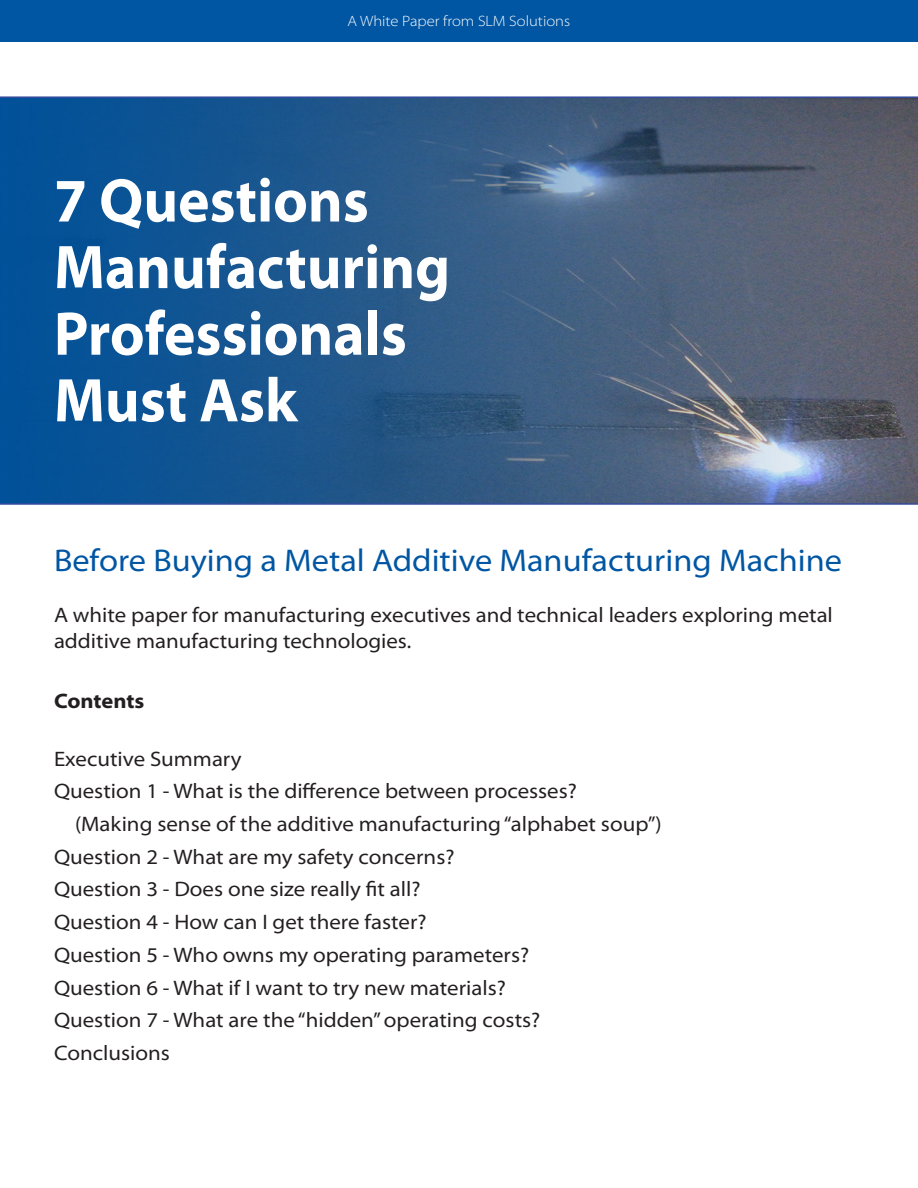
<style>
.page{position:relative;width:918px;height:1188px;background:#fff}
.page>*{position:absolute;margin:0;border:0;box-sizing:border-box;transform-origin:0 0}
.t1{font:700 semi-expanded 62.1px/66.6px "Myriad Pro";color:#fff;scale:.89 1}
.t2{font:semi-expanded 31.5px "Myriad Pro";color:#0156a3}
.t3{font:semi-expanded 21px/25.2px "Myriad Pro";color:#231f20}
.t4{font:700 semi-expanded 21px "Myriad Pro";letter-spacing:-.005em;color:#231f20}
.t5{font:300 semi-expanded 15px "Myriad Pro";color:#fff}
</style>
<div class="page">
<div style="left:0;top:0;width:918px;height:41px;background:#0156a3"></div>
<svg style="left:0;top:96px;width:918px;height:409px;background:#335c86"></svg>
<p class="t5" style="left:347px;top:12px;width:224px">A White Paper from SLM Solutions</p>
<p class="t1" style="left:54px;top:168px;width:447px">7 Questions<br>Manufacturing<br>Professionals<br>Must Ask</p>
<p class="t2" style="left:54px;top:543px;width:790px">Before Buying a Metal Additive Manufacturing Machine</p>
<p class="t3" style="left:54px;top:603px;width:780px">A white paper for manufacturing executives and technical leaders exploring metal additive manufacturing technologies.</p>
<p class="t4" style="left:54px;top:689px;width:92px">Contents</p>
<p class="t3" style="left:54px;top:746px;width:189px">Executive Summary</p>
<p class="t3" style="left:54px;top:779px;width:525px">Question 1 - What is the difference between processes?</p>
<p class="t3" style="left:75px;top:812px;width:588px">(Making sense of the additive manufacturing “alphabet soup”)</p>
<p class="t3" style="left:54px;top:844px;width:402px">Question 2 - What are my safety concerns?</p>
<p class="t3" style="left:54px;top:877px;width:368px">Question 3 - Does one size really fit all?</p>
<p class="t3" style="left:54px;top:910px;width:374px">Question 4 - How can I get there faster?</p>
<p class="t3" style="left:54px;top:942px;width:477px">Question 5 - Who owns my operating parameters?</p>
<p class="t3" style="left:54px;top:975px;width:454px">Question 6 - What if I want to try new materials?</p>
<p class="t3" style="left:54px;top:1008px;width:488px">Question 7 - What are the “hidden” operating costs?</p>
<p class="t3" style="left:54px;top:1041px;width:117px">Conclusions</p>
</div>
